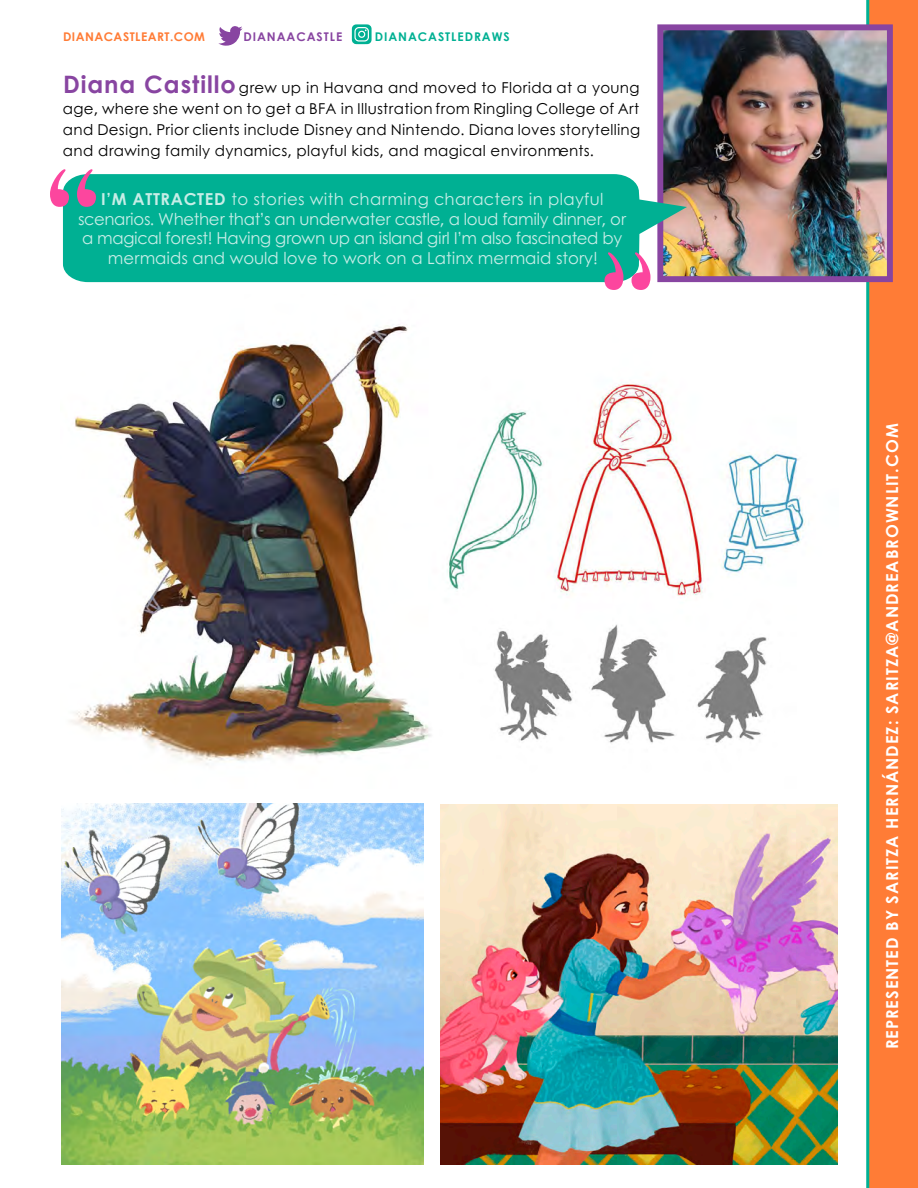
<style>
.page{position:relative;width:918px;height:1188px;background:#fff}
.page>*{position:absolute;margin:0;border:0;box-sizing:border-box;transform-origin:0 0}
.t1{font:16.5px/19.5px "Century Gothic";letter-spacing:-.02em;color:#fff;text-align:center}
.t2{font:700 16.5px "Century Gothic";letter-spacing:.06em;color:#fff}
.t3{font:15px/21px "Century Gothic";letter-spacing:.02em;color:#000;text-align:justify}
.t4{font:700 12px "Century Gothic";letter-spacing:.04em;color:#ff7c36}
.t5{font:700 12px "Century Gothic";letter-spacing:.08em;color:#00b093}
.t6{font:700 12px "Century Gothic";letter-spacing:.08em;color:#8845a1}
.s1{font-weight:700;font-size:24px;color:#8845a1}
.s2{font-weight:700}
</style>
<div class="page">
<div style="left:868px;top:0;width:50px;height:1188px;background:linear-gradient(to right,#ff7c36,#ff7c36)"></div>
<hr style="left:866px;top:0;width:3px;height:1188px;background:#00b093">
<svg style="left:218px;top:26px;width:24px;height:20px"></svg>
<svg style="left:352px;top:24px;width:20px;height:20px"></svg>
<img style="left:664px;top:31px;width:222px;height:244px">
<div style="left:657px;top:24px;width:236px;height:258px;border:6px solid #8845a1"></div>
<svg style="left:63px;top:174px;width:624px;height:108px;background:#0db094"></svg>
<svg style="left:605px;top:252px;width:45px;height:38px"></svg>
<svg style="left:50px;top:169px;width:46px;height:38px"></svg>
<img style="left:440px;top:804px;width:398px;height:360px">
<img style="left:70px;top:324px;width:739px;height:441px">
<img style="left:62px;top:803px;width:361px;height:361px">
<p class="t4" style="left:63px;top:29px;width:144px">DIANACASTLEART.COM</p>
<p class="t6" style="left:243px;top:29px;width:100px">DIANAACASTLE</p>
<p class="t5" style="left:375px;top:29px;width:137px">DIANACASTLEDRAWS</p>
<p class="t3" style="left:63px;top:76px;width:579px"><span class="s1">Diana Castillo</span> grew up in Havana and moved to Florida at a young age, where she went on to get a BFA in Illustration from Ringling College of Art and Design. Prior clients include Disney and Nintendo. Diana loves storytelling and drawing family dynamics, playful kids, and magical environments.</p>
<p class="t1" style="left:78px;top:189px;width:550px"><span class="s2">I’M ATTRACTED</span> to stories with charming characters in playful scenarios. Whether that’s an underwater castle, a loud family dinner, or a magical forest! Having grown up an island girl I’m also fascinated by mermaids and would love to work on a Latinx mermaid story!</p>
<p class="t2" style="left:882px;top:1049px;width:628px;rotate:-90deg">REPRESENTED BY SARITZA HERNÁNDEZ: SARITZA@ANDREABROWNLIT.COM</p>
</div>
